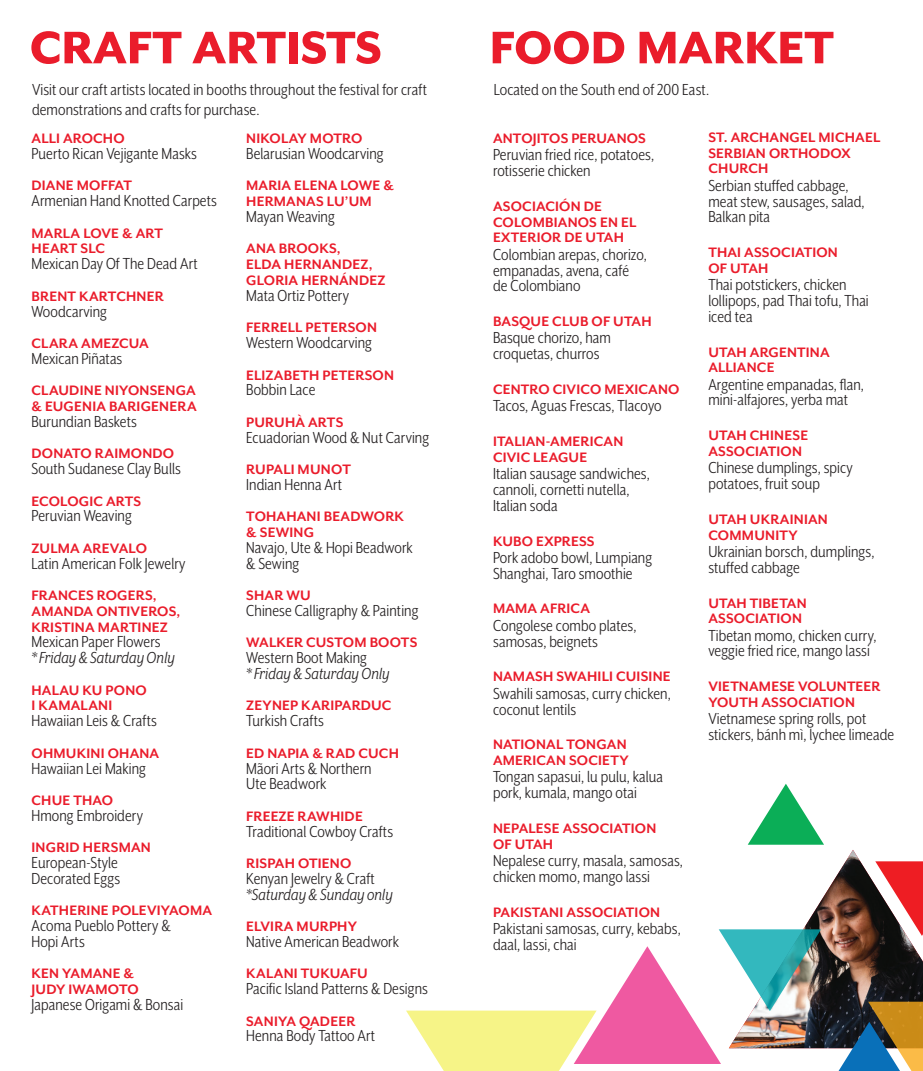
<style>
.page{position:relative;width:923px;height:1071px;background:#fff}
.page>*{position:absolute;margin:0;border:0;box-sizing:border-box;transform-origin:0 0}
.t1{font:800 52.5px "Mr Eaves XL Mod OT";color:#ea1c2b}
.t2{font:18.38px/15.8px "Mr Eaves XL San Nar OT";letter-spacing:.005em;color:#231f20}
.t3{font:italic 18.38px "Mr Eaves XL San Nar OT";letter-spacing:.005em;color:#231f20}
.t4{font:700 15.75px/15.8px "Mr Eaves XL San OT";letter-spacing:.01em;color:#ea1c2b}
</style>
<div class="page">
<svg style="left:406px;top:784px;width:516px;height:287px"></svg>
<h1 class="t1" style="left:30px;top:18px;width:353px">CRAFT ARTISTS</h1>
<h1 class="t1" style="left:489px;top:18px;width:345px">FOOD MARKET</h1>
<p class="t2" style="left:32px;top:80px;width:396px;line-height:19.2px">Visit our craft artists located in booths throughout the festival for craft demonstrations and crafts for purchase.</p>
<p class="t2" style="left:493px;top:82px;width:217px">Located on the South end of 200 East.</p>
<p class="t4" style="left:32px;top:131px;width:95px">ALLI AROCHO</p>
<p class="t2" style="left:32px;top:145px;width:167px">Puerto Rican Vejigante Masks</p>
<p class="t4" style="left:32px;top:178px;width:102px">DIANE MOFFAT</p>
<p class="t2" style="left:32px;top:192px;width:187px">Armenian Hand Knotted Carpets</p>
<p class="t4" style="left:32px;top:225px;width:133px">MARLA LOVE &amp; ART<br>HEART SLC</p>
<p class="t2" style="left:32px;top:256px;width:168px">Mexican Day Of The Dead Art</p>
<p class="t4" style="left:32px;top:288px;width:134px">BRENT KARTCHNER</p>
<p class="t2" style="left:32px;top:303px;width:77px">Woodcarving</p>
<p class="t4" style="left:32px;top:335px;width:119px">CLARA AMEZCUA</p>
<p class="t2" style="left:32px;top:350px;width:92px">Mexican Piñatas</p>
<p class="t4" style="left:32px;top:383px;width:167px">CLAUDINE NIYONSENGA &amp; EUGENIA BARIGENERA</p>
<p class="t2" style="left:32px;top:413px;width:107px">Burundian Baskets</p>
<p class="t4" style="left:32px;top:446px;width:144px">DONATO RAIMONDO</p>
<p class="t2" style="left:32px;top:460px;width:151px">South Sudanese Clay Bulls</p>
<p class="t4" style="left:32px;top:493px;width:111px">ECOLOGIC ARTS</p>
<p class="t2" style="left:32px;top:508px;width:102px">Peruvian Weaving</p>
<p class="t4" style="left:32px;top:540px;width:117px">ZULMA AREVALO</p>
<p class="t2" style="left:32px;top:555px;width:155px">Latin American Folk Jewelry</p>
<p class="t4" style="left:32px;top:588px;width:150px">FRANCES ROGERS,<br>AMANDA ONTIVEROS,<br>KRISTINA MARTINEZ</p>
<p class="t2" style="left:32px;top:634px;width:131px">Mexican Paper Flowers</p>
<p class="t3" style="left:32px;top:648px;width:145px">* Friday &amp; Saturday Only</p>
<p class="t4" style="left:32px;top:682px;width:117px">HALAU KU PONO<br>I KAMALANI</p>
<p class="t2" style="left:32px;top:713px;width:127px">Hawaiian Leis &amp; Crafts</p>
<p class="t4" style="left:32px;top:745px;width:129px">OHMUKINI OHANA</p>
<p class="t2" style="left:31px;top:760px;width:116px">Hawaiian Lei Making</p>
<p class="t4" style="left:32px;top:792px;width:83px">CHUE THAO</p>
<p class="t2" style="left:32px;top:807px;width:113px">Hmong Embroidery</p>
<p class="t4" style="left:32px;top:840px;width:121px">INGRID HERSMAN</p>
<p class="t2" style="left:32px;top:854px;width:90px">European-Style<br>Decorated Eggs</p>
<p class="t4" style="left:32px;top:903px;width:182px">KATHERINE POLEVIYAOMA</p>
<p class="t2" style="left:32px;top:917px;width:141px">Acoma Pueblo Pottery &amp;<br>Hopi Arts</p>
<p class="t4" style="left:32px;top:966px;width:109px">KEN YAMANE &amp;<br>JUDY IWAMOTO</p>
<p class="t2" style="left:32px;top:996px;width:153px">Japanese Origami &amp; Bonsai</p>
<p class="t4" style="left:246px;top:131px;width:118px">NIKOLAY MOTRO</p>
<p class="t2" style="left:246px;top:145px;width:139px">Belarusian Woodcarving</p>
<p class="t4" style="left:246px;top:178px;width:149px">MARIA ELENA LOWE &amp;<br>HERMANAS LU’UM</p>
<p class="t2" style="left:246px;top:208px;width:90px">Mayan Weaving</p>
<p class="t4" style="left:246px;top:241px;width:141px">ANA BROOKS,<br>ELDA HERNANDEZ,<br>GLORIA HERNÁNDEZ</p>
<p class="t2" style="left:246px;top:287px;width:104px">Mata Ortiz Pottery</p>
<p class="t4" style="left:246px;top:320px;width:132px">FERRELL PETERSON</p>
<p class="t2" style="left:246px;top:334px;width:127px">Western Woodcarving</p>
<p class="t4" style="left:246px;top:367px;width:149px">ELIZABETH PETERSON</p>
<p class="t2" style="left:246px;top:382px;width:71px">Bobbin Lace</p>
<p class="t4" style="left:246px;top:414px;width:99px">PURUHÀ ARTS</p>
<p class="t2" style="left:246px;top:429px;width:184px">Ecuadorian Wood &amp; Nut Carving</p>
<p class="t4" style="left:246px;top:462px;width:106px">RUPALI MUNOT</p>
<p class="t2" style="left:246px;top:476px;width:97px">Indian Henna Art</p>
<p class="t4" style="left:246px;top:509px;width:159px">TOHAHANI BEADWORK &amp; SEWING</p>
<p class="t2" style="left:246px;top:539px;width:168px">Navajo, Ute &amp; Hopi Beadwork &amp; Sewing</p>
<p class="t4" style="left:246px;top:588px;width:66px">SHAR WU</p>
<p class="t2" style="left:246px;top:602px;width:174px">Chinese Calligraphy &amp; Painting</p>
<p class="t4" style="left:246px;top:635px;width:172px">WALKER CUSTOM BOOTS</p>
<p class="t2" style="left:246px;top:650px;width:122px">Western Boot Making</p>
<p class="t3" style="left:246px;top:664px;width:145px">* Friday &amp; Saturday Only</p>
<p class="t4" style="left:246px;top:698px;width:147px">ZEYNEP KARIPARDUC</p>
<p class="t2" style="left:246px;top:713px;width:79px">Turkish Crafts</p>
<p class="t4" style="left:246px;top:745px;width:154px">ED NAPIA &amp; RAD CUCH</p>
<p class="t2" style="left:246px;top:760px;width:127px">Mãori Arts &amp; Northern<br>Ute Beadwork</p>
<p class="t4" style="left:246px;top:808px;width:118px">FREEZE RAWHIDE</p>
<p class="t2" style="left:246px;top:823px;width:148px">Traditional Cowboy Crafts</p>
<p class="t4" style="left:246px;top:856px;width:107px">RISPAH OTIENO</p>
<p class="t2" style="left:246px;top:870px;width:130px">Kenyan Jewelry &amp; Craft</p>
<p class="t3" style="left:246px;top:884px;width:148px">*Saturday &amp; Sunday only</p>
<p class="t4" style="left:246px;top:919px;width:112px">ELVIRA MURPHY</p>
<p class="t2" style="left:246px;top:933px;width:154px">Native American Beadwork</p>
<p class="t4" style="left:246px;top:966px;width:123px">KALANI TUKUAFU</p>
<p class="t2" style="left:246px;top:980px;width:183px">Pacific Island Patterns &amp; Designs</p>
<p class="t4" style="left:246px;top:1013px;width:110px">SANIYA QADEER</p>
<p class="t2" style="left:246px;top:1028px;width:130px">Henna Body Tattoo Art</p>
<p class="t4" style="left:493px;top:130px;width:154px">ANTOJITOS PERUANOS</p>
<p class="t2" style="left:493px;top:147px;width:163px">Peruvian fried rice, potatoes, rotisserie chicken</p>
<p class="t4" style="left:493px;top:198px;width:145px">ASOCIACIÓN DE<br>COLOMBIANOS EN EL<br>EXTERIOR DE UTAH</p>
<p class="t2" style="left:493px;top:246px;width:155px">Colombian arepas, chorizo, empanadas, avena, café de Colombiano</p>
<p class="t4" style="left:493px;top:314px;width:160px">BASQUE CLUB OF UTAH</p>
<p class="t2" style="left:493px;top:330px;width:119px">Basque chorizo, ham croquetas, churros</p>
<p class="t4" style="left:493px;top:381px;width:188px">CENTRO CIVICO MEXICANO</p>
<p class="t2" style="left:493px;top:398px;width:170px">Tacos, Aguas Frescas, Tlacoyo</p>
<p class="t4" style="left:493px;top:434px;width:132px">ITALIAN-AMERICAN<br>CIVIC LEAGUE</p>
<p class="t2" style="left:493px;top:466px;width:158px">Italian sausage sandwiches, cannoli, cornetti nutella,<br>Italian soda</p>
<p class="t4" style="left:493px;top:533px;width:103px">KUBO EXPRESS</p>
<p class="t2" style="left:493px;top:549px;width:161px">Pork adobo bowl, Lumpiang<br>Shanghai, Taro smoothie</p>
<p class="t4" style="left:493px;top:601px;width:98px">MAMA AFRICA</p>
<p class="t2" style="left:493px;top:617px;width:145px">Congolese combo plates, samosas, beignets</p>
<p class="t4" style="left:493px;top:669px;width:179px">NAMASH SWAHILI CUISINE</p>
<p class="t2" style="left:493px;top:685px;width:179px">Swahili samosas, curry chicken, coconut lentils</p>
<p class="t4" style="left:493px;top:737px;width:137px">NATIONAL TONGAN<br>AMERICAN SOCIETY</p>
<p class="t2" style="left:493px;top:769px;width:171px">Tongan sapasui, lu pulu, kalua pork, kumala, mango otai</p>
<p class="t4" style="left:493px;top:820px;width:165px">NEPALESE ASSOCIATION<br>OF UTAH</p>
<p class="t2" style="left:493px;top:852px;width:191px">Nepalese curry, masala, samosas, chicken momo, mango lassi</p>
<p class="t4" style="left:493px;top:904px;width:169px">PAKISTANI ASSOCIATION</p>
<p class="t2" style="left:493px;top:920px;width:189px">Pakistani samosas, curry, kebabs, daal, lassi, chai</p>
<p class="t4" style="left:708px;top:129px;width:173px">ST. ARCHANGEL MICHAEL<br>SERBIAN ORTHODOX<br>CHURCH</p>
<p class="t2" style="left:708px;top:177px;width:158px">Serbian stuffed cabbage, meat stew, sausages, salad,<br>Balkan pita</p>
<p class="t4" style="left:708px;top:245px;width:131px">THAI ASSOCIATION<br>OF UTAH</p>
<p class="t2" style="left:708px;top:277px;width:162px">Thai potstickers, chicken lollipops, pad Thai tofu, Thai iced tea</p>
<p class="t4" style="left:708px;top:344px;width:123px">UTAH ARGENTINA<br>ALLIANCE</p>
<p class="t2" style="left:708px;top:376px;width:157px">Argentine empanadas, flan, mini-alfajores, yerba mat</p>
<p class="t4" style="left:708px;top:428px;width:101px">UTAH CHINESE<br>ASSOCIATION</p>
<p class="t2" style="left:708px;top:460px;width:146px">Chinese dumplings, spicy potatoes, fruit soup</p>
<p class="t4" style="left:708px;top:511px;width:121px">UTAH UKRAINIAN<br>COMMUNITY</p>
<p class="t2" style="left:708px;top:543px;width:167px">Ukrainian borsch, dumplings, stuffed cabbage</p>
<p class="t4" style="left:708px;top:595px;width:100px">UTAH TIBETAN<br>ASSOCIATION</p>
<p class="t2" style="left:708px;top:627px;width:169px">Tibetan momo, chicken curry, veggie fried rice, mango lassi</p>
<p class="t4" style="left:708px;top:679px;width:174px">VIETNAMESE VOLUNTEER<br>YOUTH ASSOCIATION</p>
<p class="t2" style="left:708px;top:711px;width:187px">Vietnamese spring rolls, pot stickers, bánh mì, lychee limeade</p>
</div>
